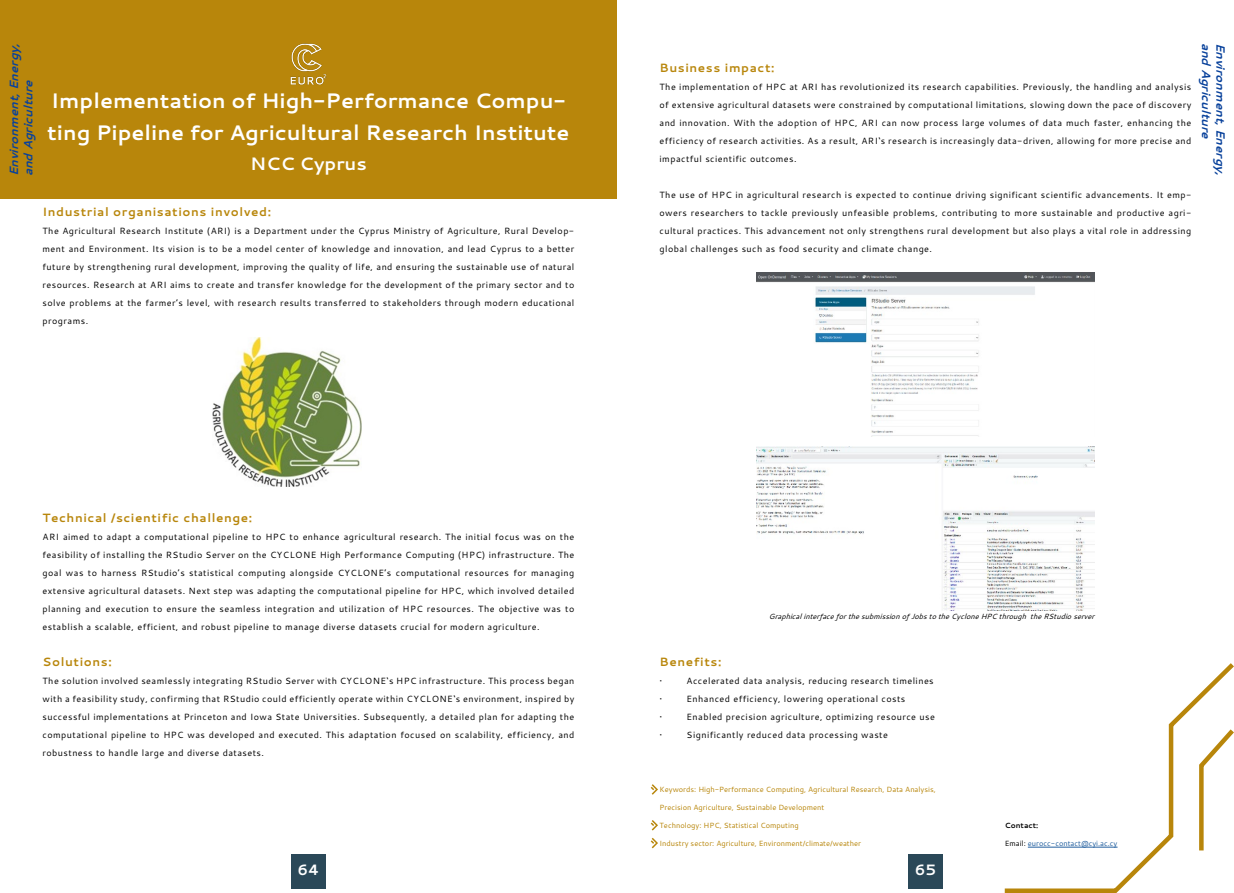
<style>
.page{position:relative;width:1234px;height:893px;background:#fff}
.page>*{position:absolute;margin:0;border:0;box-sizing:border-box;transform-origin:0 0}
.t1{font:700 21px/32.4px "Cantarell";color:#fff}
.t2{font:700 18px "Cantarell";color:#fff}
.t3{font:700 15px "Cantarell";color:#fff}
.t4{font:700 12px "Cantarell";letter-spacing:.05em;color:#b8860b}
.t5{font:italic 700 12px/14.4px "Cantarell";letter-spacing:-.005em;color:#08419b}
.t6{font:9px/18px "Cantarell";letter-spacing:.05em;color:#000;text-align:justify}
.t7{font:7.5px "Cantarell";color:#b8860b}
.t8{font:italic 7.5px "Cantarell";color:#000}
.t9{font:7.5px "Cantarell";color:#215e9e}
.t10{font:700 7.5px "Cantarell";color:#000}
.s1{color:#000}
</style>
<div class="page">
<div style="left:0;top:0;width:617px;height:200px;background:#b8860b"></div>
<img style="left:290px;top:43px;width:37px;height:42px">
<svg style="left:1004px;top:663px;width:229px;height:230px"></svg>
<svg style="left:1196px;top:724px;width:37px;height:131px"></svg>
<div style="left:291px;top:855px;width:34px;height:34px;background:#2a4858"></div>
<div style="left:908px;top:855px;width:34px;height:34px;background:#2a4858"></div>
<svg style="left:650px;top:784px;width:8px;height:11px"></svg>
<svg style="left:650px;top:820px;width:8px;height:29px"></svg>
<hr style="left:1027px;top:847px;width:90px;height:1px;background:#215e9e">
<img style="left:213px;top:338px;width:149px;height:149px">
<img style="left:756px;top:272px;width:338px;height:164px">
<img style="left:756px;top:447px;width:338px;height:163px">
<h3 class="t5" style="left:6px;top:176px;width:135px;rotate:-90deg">Environment, Energy, and Agriculture</h3>
<h3 class="t5" style="left:1213px;top:43px;width:98px;rotate:90deg">and Agriculture</h3>
<h3 class="t5" style="left:1227px;top:43px;width:135px;rotate:90deg">Environment, Energy,</h3>
<h3 class="t4" style="left:659px;top:59px;width:116px">Business impact:</h3>
<p class="t6" style="left:659px;top:78px;width:533px">The implementation of HPC at ARI has revolutionized its research capabilities. Previously, the handling and analysis of extensive agricultural datasets were constrained by computational limitations, slowing down the pace of discovery and innovation. With the adoption of HPC, ARI can now process large volumes of data much faster, enhancing the efficiency of research activities. As a result, ARI‘s research is increasingly data-driven, allowing for more precise and impactful scientific outcomes.</p>
<p class="t6" style="left:659px;top:186px;width:533px">The use of HPC in agricultural research is expected to continue driving significant scientific advancements. It emp&shy;owers researchers to tackle previously unfeasible problems, contributing to more sustainable and productive agri&shy;cultural practices. This advancement not only strengthens rural development but also plays a vital role in addressing global challenges such as food security and climate change.</p>
<h1 class="t1" style="left:47px;top:83px;width:523px">Implementation of High-Performance Compu&shy;ting Pipeline for Agricultural Research Institute</h1>
<h2 class="t2" style="left:250px;top:151px;width:118px">NCC Cyprus</h2>
<h3 class="t4" style="left:43px;top:203px;width:230px">Industrial organisations involved:</h3>
<p class="t6" style="left:43px;top:222px;width:533px">The Agricultural Research Institute (ARI) is a Department under the Cyprus Ministry of Agriculture, Rural Develop&shy;ment and Environment. Its vision is to be a model center of knowledge and innovation, and lead Cyprus to a better future by strengthening rural development, improving the quality of life, and ensuring the sustainable use of natural resources. Research at ARI aims to create and transfer knowledge for the development of the primary sector and to solve problems at the farmer’s level, with research results transferred to stakeholders through modern educational programs.</p>
<h3 class="t4" style="left:43px;top:509px;width:211px">Technical /scientific challenge:</h3>
<p class="t6" style="left:43px;top:528px;width:533px">ARI aimed to adapt a computational pipeline to HPC to enhance agricultural research. The initial focus was on the feasibility of installing the RStudio Server on the CYCLONE High Performance Computing (HPC) infrastructure. The goal was to harness RStudio’s statistical computing alongside CYCLONE’s computational resources for managing extensive agricultural datasets. Next step was adapting the computational pipeline for HPC, which involved detailed planning and execution to ensure the seamless integration and utilization of HPC resources. The objective was to establish a scalable, efficient, and robust pipeline to manage diverse datasets crucial for modern agriculture.</p>
<h3 class="t4" style="left:43px;top:653px;width:71px">Solutions:</h3>
<p class="t6" style="left:43px;top:672px;width:533px">The solution involved seamlessly integrating RStudio Server with CYCLONE‘s HPC infrastructure. This process began with a feasibility study, confirming that RStudio could efficiently operate within CYCLONE‘s environment, inspired by successful implementations at Princeton and Iowa State Universities. Subsequently, a detailed plan for adapting the computational pipeline to HPC was developed and executed. This adaptation focused on scalability, efficiency, and robustness to handle large and diverse datasets.</p>
<p class="t8" style="left:768px;top:611px;width:327px">Graphical interface for the submission of Jobs to the Cyclone HPC through the RStudio server</p>
<h3 class="t4" style="left:659px;top:653px;width:63px">Benefits:</h3>
<p class="t6" style="left:659px;top:672px;width:4px">•</p>
<p class="t6" style="left:686px;top:672px;width:249px">Accelerated data analysis, reducing research timelines</p>
<p class="t6" style="left:659px;top:690px;width:4px">•</p>
<p class="t6" style="left:686px;top:690px;width:220px">Enhanced efficiency, lowering operational costs</p>
<p class="t6" style="left:659px;top:708px;width:4px">•</p>
<p class="t6" style="left:686px;top:708px;width:250px">Enabled precision agriculture, optimizing resource use</p>
<p class="t6" style="left:659px;top:726px;width:4px">•</p>
<p class="t6" style="left:686px;top:726px;width:203px">Significantly reduced data processing waste</p>
<p class="t7" style="left:659px;top:784px;width:278px">Keywords: High-Performance Computing, Agricultural Research, Data Analysis,</p>
<p class="t7" style="left:659px;top:802px;width:166px">Precision Agriculture, Sustainable Development</p>
<p class="t7" style="left:659px;top:820px;width:141px">Technology: HPC, Statistical Computing</p>
<p class="t7" style="left:659px;top:838px;width:203px">Industry sector: Agriculture, Environment/climate/weather</p>
<p class="t10" style="left:1004px;top:820px;width:35px">Contact:</p>
<p class="t9" style="left:1004px;top:838px;width:114px"><span class="s1">Email:</span> eurocc-contact@cyi.ac.cy</p>
<h3 class="t3" style="left:297px;top:859px;width:24px">64</h3>
<h3 class="t3" style="left:914px;top:859px;width:23px">65</h3>
</div>
